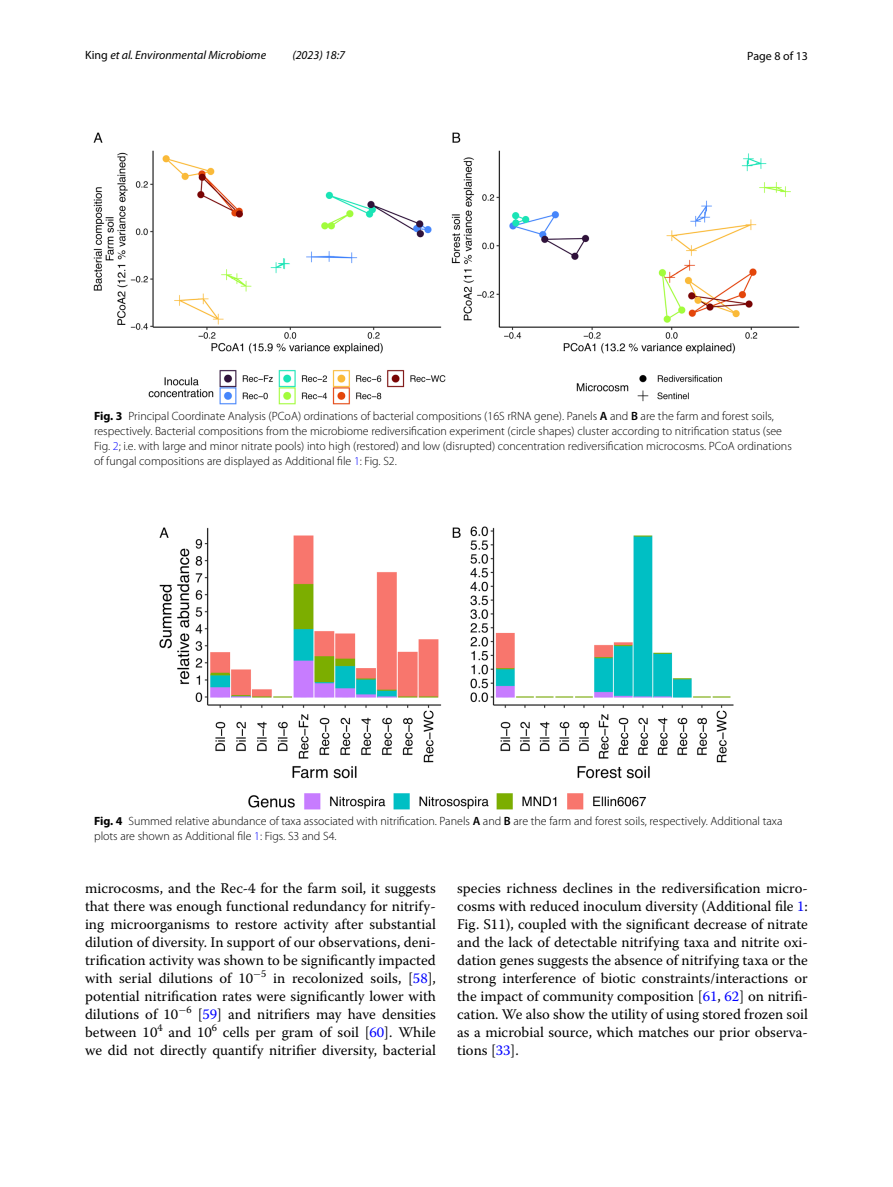
<style>
.page{position:relative;width:893px;height:1187px;background:#fff}
.page>*{position:absolute;margin:0;border:0;box-sizing:border-box;transform-origin:0 0}
.t1{font:14.7px/18px "Warnock Pro";color:#000;text-align:justify}
.t2{font:300 12px/15px "Myriad Pro";color:#000}
.t3{font:italic 12px "Myriad Pro";color:#000}
.t4{font:12px "Myriad Pro";color:#000}
.s1{font-style:normal}
.s2{font-weight:700}
.s3{font-weight:600}
.s4{color:#00f}
</style>
<div class="page">
<img style="left:159px;top:526px;width:574px;height:283px">
<img style="left:94px;top:133px;width:705px;height:271px">
<p class="t3" style="left:85px;top:48px;width:183px"><span class="s1">King</span> et al. Environmental Microbiome</p>
<p class="t3" style="left:292px;top:48px;width:54px">(2023) 18:7</p>
<p class="t4" style="left:747px;top:48px;width:62px">Page 8 of 13</p>
<p class="t2" style="left:94px;top:408px;width:699px"><span class="s2">Fig. 3</span> Principal Coordinate Analysis (PCoA) ordinations of bacterial compositions (16S rRNA gene). Panels <span class="s3">A</span> and <span class="s3">B</span> are the farm and forest soils, respectively. Bacterial compositions from the microbiome rediversification experiment (circle shapes) cluster according to nitrification status (see Fig. <span class="s4">2</span>; i.e. with large and minor nitrate pools) into high (restored) and low (disrupted) concentration rediversification microcosms. PCoA ordinations of fungal compositions are displayed as Additional file <span class="s4">1</span>: Fig. S2.</p>
<p class="t2" style="left:94px;top:813px;width:690px"><span class="s2">Fig. 4</span> Summed relative abundance of taxa associated with nitrification. Panels <span class="s3">A</span> and <span class="s3">B</span> are the farm and forest soils, respectively. Additional taxa plots are shown as Additional file <span class="s4">1</span>: Figs. S3 and S4.</p>
<p class="t1" style="left:85px;top:878px;width:352px">microcosms, and the Rec-4 for the farm soil, it suggests that there was enough functional redundancy for nitrify&shy;ing microorganisms to restore activity after substantial dilution of diversity. In support of our observations, deni&shy;trification activity was shown to be significantly impacted with serial dilutions of 10<sup>−</sup><sup>5</sup> in recolonized soils, [<span class="s4">58</span>], potential nitrification rates were significantly lower with dilutions of 10<sup>−</sup><sup>6</sup> [<span class="s4">59</span>] and nitrifiers may have densities between 10<sup>4</sup> and 10<sup>6</sup> cells per gram of soil [<span class="s4">60</span>]. While we did not directly quantify nitrifier diversity, bacterial</p>
<p class="t1" style="left:457px;top:878px;width:352px">species richness declines in the rediversification micro&shy;cosms with reduced inoculum diversity (Additional file <span class="s4">1</span>:<br>Fig. S11), coupled with the significant decrease of nitrate and the lack of detectable nitrifying taxa and nitrite oxi&shy;dation genes suggests the absence of nitrifying taxa or the strong interference of biotic constraints/interactions or the impact of community composition [<span class="s4">61</span>, <span class="s4">62</span>] on nitrifi&shy;cation. We also show the utility of using stored frozen soil as a microbial source, which matches our prior observa&shy;tions [<span class="s4">33</span>].</p>
</div>
